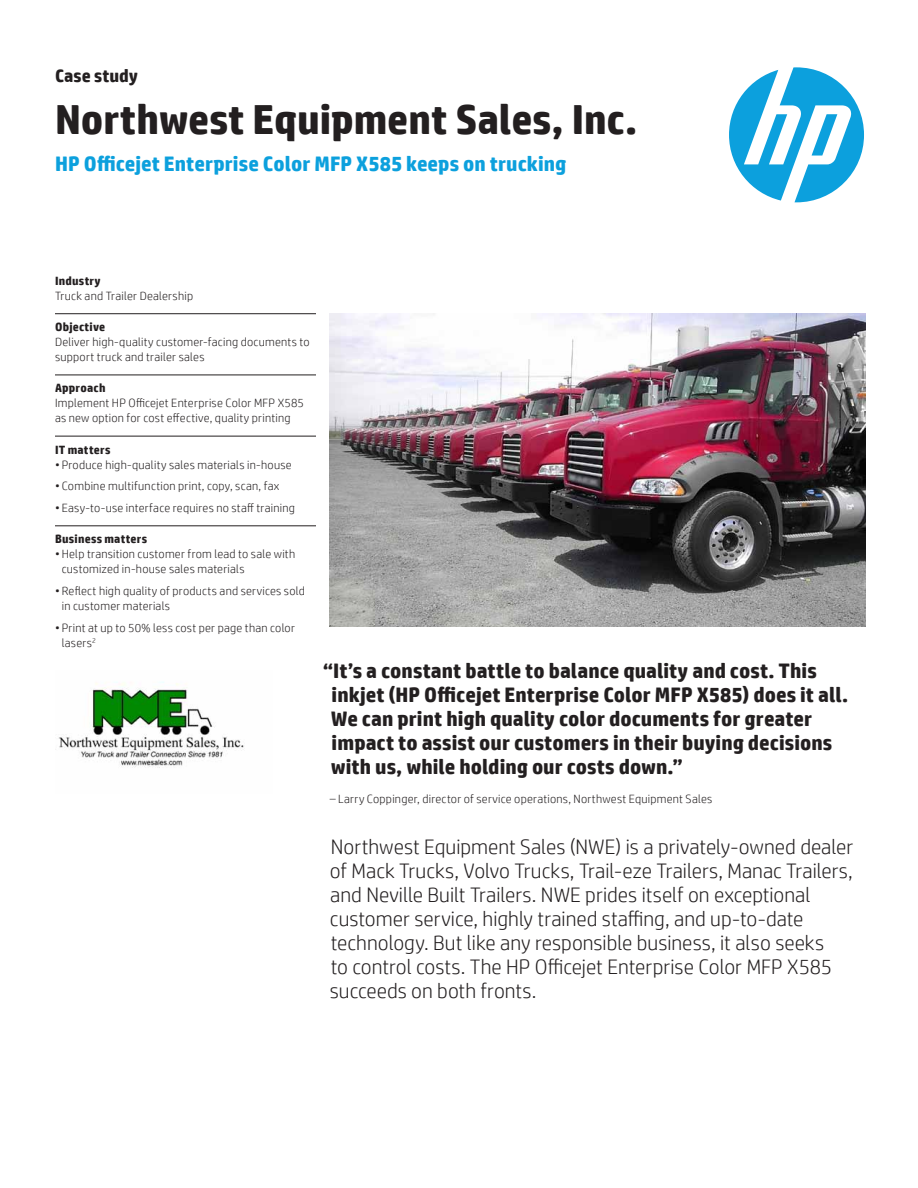
<style>
.page{position:relative;width:918px;height:1188px;background:#fff}
.page>*{position:absolute;margin:0;border:0;box-sizing:border-box;transform-origin:0 0}
.Headline_28_30{font:700 42px "HP Simplified";color:#231f20}
.Subhead_14_16_bold_b{font:300 21px/24px "HP Simplified";color:#231f20}
.Cover_quote_14_16{font:700 21px/24px "HP Simplified";color:#231f20}
.Subhead_14_16_bold_b-2{font:700 21px "HP Simplified";color:#0ca0dd}
.Docment_type_12_14{font:700 18px "HP Simplified";letter-spacing:.005em;color:#231f20}
.Sidebar_body_w__rule{font:300 12px/15px "HP Simplified";letter-spacing:.02em;color:#231f20}
.Cover_quote_attribut{font:300 12px "HP Simplified";letter-spacing:.02em;color:#231f20}
.Sidebar_header{font:700 12px "HP Simplified";letter-spacing:.02em;color:#231f20}
</style>
<div class="page">
<hr style="left:55px;top:313px;width:261px;height:1px;background:#231f20">
<hr style="left:55px;top:375px;width:261px;height:1px;background:#231f20">
<hr style="left:55px;top:436px;width:261px;height:1px;background:#231f20">
<hr style="left:55px;top:526px;width:261px;height:1px;background:#231f20">
<svg style="left:729px;top:67px;width:135px;height:135px"></svg>
<img style="left:330px;top:313px;width:535px;height:314px">
<img style="left:58px;top:682px;width:186px;height:86px">
<p class="Docment_type_12_14" style="left:55px;top:65px;width:85px">Case study</p>
<p class="Headline_28_30" style="left:55px;top:94px;width:584px">Northwest Equipment Sales, Inc.</p>
<p class="Subhead_14_16_bold_b-2" style="left:55px;top:152px;width:513px">HP Officejet Enterprise Color MFP X585 keeps on trucking</p>
<p class="Sidebar_header" style="left:55px;top:274px;width:47px">Industry</p>
<p class="Sidebar_body_w__rule" style="left:55px;top:288px;width:140px">Truck and Trailer Dealership</p>
<p class="Sidebar_header" style="left:55px;top:320px;width:52px">Objective</p>
<p class="Sidebar_body_w__rule" style="left:55px;top:334px;width:256px">Deliver high-quality customer-facing documents to support truck and trailer sales</p>
<p class="Sidebar_header" style="left:55px;top:381px;width:52px">Approach</p>
<p class="Sidebar_body_w__rule" style="left:55px;top:396px;width:251px">Implement HP Officejet Enterprise Color MFP X585 as new option for cost effective, quality printing</p>
<p class="Sidebar_header" style="left:55px;top:442px;width:57px">IT matters</p>
<p class="Sidebar_body_w__rule" style="left:55px;top:457px;width:238px">• Produce high-quality sales materials in-house</p>
<p class="Sidebar_body_w__rule" style="left:55px;top:479px;width:226px">• Combine multifunction print, copy, scan, fax</p>
<p class="Sidebar_body_w__rule" style="left:55px;top:500px;width:242px">• Easy-to-use interface requires no staff training</p>
<p class="Sidebar_header" style="left:55px;top:532px;width:94px">Business matters</p>
<p class="Sidebar_body_w__rule" style="left:62px;top:547px;width:235px;text-indent:-7px">• Help transition customer from lead to sale with customized in-house sales materials</p>
<p class="Sidebar_body_w__rule" style="left:62px;top:583px;width:245px;text-indent:-7px">• Reflect high quality of products and services sold in customer materials</p>
<p class="Sidebar_body_w__rule" style="left:62px;top:620px;width:235px;text-indent:-7px">• Print at up to 50% less cost per page than color lasers<sup>2</sup></p>
<p class="Cover_quote_14_16" style="left:331px;top:659px;width:519px;text-indent:-8px">“It’s a constant battle to balance quality and cost. This inkjet (HP Officejet Enterprise Color MFP X585) does it all.<br>We can print high quality color documents for greater impact to assist our customers in their buying decisions with us, while holding our costs down.”</p>
<p class="Cover_quote_attribut" style="left:330px;top:792px;width:384px">– Larry Coppinger, director of service operations, Northwest Equipment Sales</p>
<p class="Subhead_14_16_bold_b" style="left:330px;top:834px;width:525px">Northwest Equipment Sales (NWE) is a privately-owned dealer of Mack Trucks, Volvo Trucks, Trail-eze Trailers, Manac Trailers, and Neville Built Trailers. NWE prides itself on exceptional customer service, highly trained staffing, and up-to-date technology. But like any responsible business, it also seeks<br>to control costs. The HP Officejet Enterprise Color MFP X585 succeeds on both fronts.</p>
</div>
